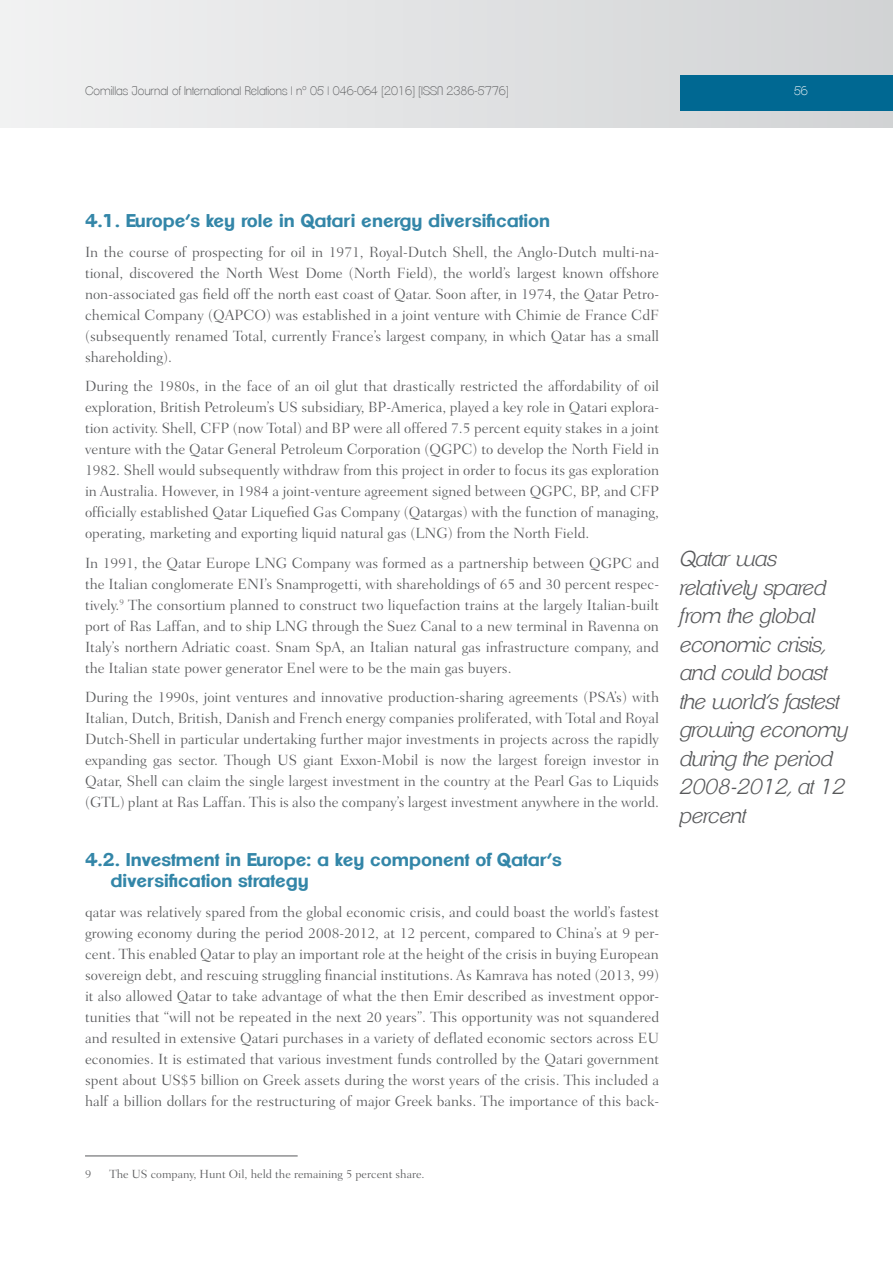
<style>
.page{position:relative;width:893px;height:1263px;background:#fff}
.page>*{position:absolute;margin:0;border:0;box-sizing:border-box;transform-origin:0 0}
.t1{font:italic 300 21px/28.5px "Clemente P Daf";color:#58595b}
.t2{font:700 18px/21px "Clemente P Dam";color:#3386a8}
.t3{font:300 15px/21px "Fairfield LH";color:#58595b;text-align:justify}
.t4{font:200 12px "Clemente P Dac";color:#58595b}
.t5{font:300 12px "Fairfield LH";color:#58595b}
.t6{font:200 12px "Clemente P Dac";color:#fff}
</style>
<div class="page">
<div style="left:0;top:0;width:893px;height:128px;background:linear-gradient(to right,#f1f2f2,#d1d3d4)"></div>
<div style="left:680px;top:75px;width:213px;height:36px;background:#006892"></div>
<hr style="left:85px;top:1156px;width:213px;height:1px;background:#58595b">
<p class="t4" style="left:85px;top:83px;width:425px">Comillas Journal of International Relations | nº 05 | 046-064 [2016] [ISSN 2386-5776]</p>
<p class="t6" style="left:794px;top:83px;width:15px">56</p>
<p class="t2" style="left:85px;top:210px;width:467px">4.1. Europe’s key role in Qatari energy diversification</p>
<p class="t3" style="left:85px;top:241px;width:576px">In the course of prospecting for oil in 1971, Royal-Dutch Shell, the Anglo-Dutch multi-na&shy;tional, discovered the North West Dome (North Field), the world’s largest known offshore non-associated gas field off the north east coast of Qatar. Soon after, in 1974, the Qatar Petro&shy;chemical Company (QAPCO) was established in a joint venture with Chimie de France CdF (subsequently renamed Total, currently France’s largest company, in which Qatar has a small shareholding).</p>
<p class="t3" style="left:85px;top:376px;width:576px">During the 1980s, in the face of an oil glut that drastically restricted the affordability of oil exploration, British Petroleum’s US subsidiary, BP-America, played a key role in Qatari explora&shy;tion activity. Shell, CFP (now Total) and BP were all offered 7.5 percent equity stakes in a joint venture with the Qatar General Petroleum Corporation (QGPC) to develop the North Field in 1982. Shell would subsequently withdraw from this project in order to focus its gas exploration in Australia. However, in 1984 a joint-venture agreement signed between QGPC, BP, and CFP officially established Qatar Liquefied Gas Company (Qatargas) with the function of managing, operating, marketing and exporting liquid natural gas (LNG) from the North Field.</p>
<p class="t3" style="left:85px;top:552px;width:576px">In 1991, the Qatar Europe LNG Company was formed as a partnership between QGPC and the Italian conglomerate ENI’s Snamprogetti, with shareholdings of 65 and 30 percent respec&shy;tively.<sup>9</sup> The consortium planned to construct two liquefaction trains at the largely Italian-built port of Ras Laffan, and to ship LNG through the Suez Canal to a new terminal in Ravenna on Italy’s northern Adriatic coast. Snam SpA, an Italian natural gas infrastructure company, and the Italian state power generator Enel were to be the main gas buyers.</p>
<p class="t3" style="left:85px;top:687px;width:575px">During the 1990s, joint ventures and innovative production-sharing agreements (PSA’s) with Italian, Dutch, British, Danish and French energy companies proliferated, with Total and Royal Dutch-Shell in particular undertaking further major investments in projects across the rapidly expanding gas sector. Though US giant Exxon-Mobil is now the largest foreign investor in Qatar, Shell can claim the single largest investment in the country at the Pearl Gas to Liquids (GTL) plant at Ras Laffan. This is also the company’s largest investment anywhere in the world.</p>
<p class="t2" style="left:111px;top:849px;width:453px;text-indent:-26px">4.2. Investment in Europe: a key component of Qatar’s diversification strategy</p>
<p class="t3" style="left:85px;top:901px;width:576px">qatar was relatively spared from the global economic crisis, and could boast the world’s fastest growing economy during the period 2008-2012, at 12 percent, compared to China’s at 9 per&shy;cent. This enabled Qatar to play an important role at the height of the crisis in buying European sovereign debt, and rescuing struggling financial institutions. As Kamrava has noted (2013, 99) it also allowed Qatar to take advantage of what the then Emir described as investment oppor&shy;tunities that “will not be repeated in the next 20 years”. This opportunity was not squandered and resulted in extensive Qatari purchases in a variety of deflated economic sectors across EU economies. It is estimated that various investment funds controlled by the Qatari government spent about US$5 billion on Greek assets during the worst years of the crisis. This included a half a billion dollars for the restructuring of major Greek banks. The importance of this back-</p>
<h1 class="t1" style="left:680px;top:545px;width:170px">Qatar was relatively spared from the global economic crisis, and could boast the world’s fastest growing economy during the period<br>2008-2012, at 12 percent</h1>
<p class="t5" style="left:85px;top:1167px;width:8px">9</p>
<p class="t5" style="left:109px;top:1167px;width:317px">The US company, Hunt Oil, held the remaining 5 percent share.</p>
</div>
